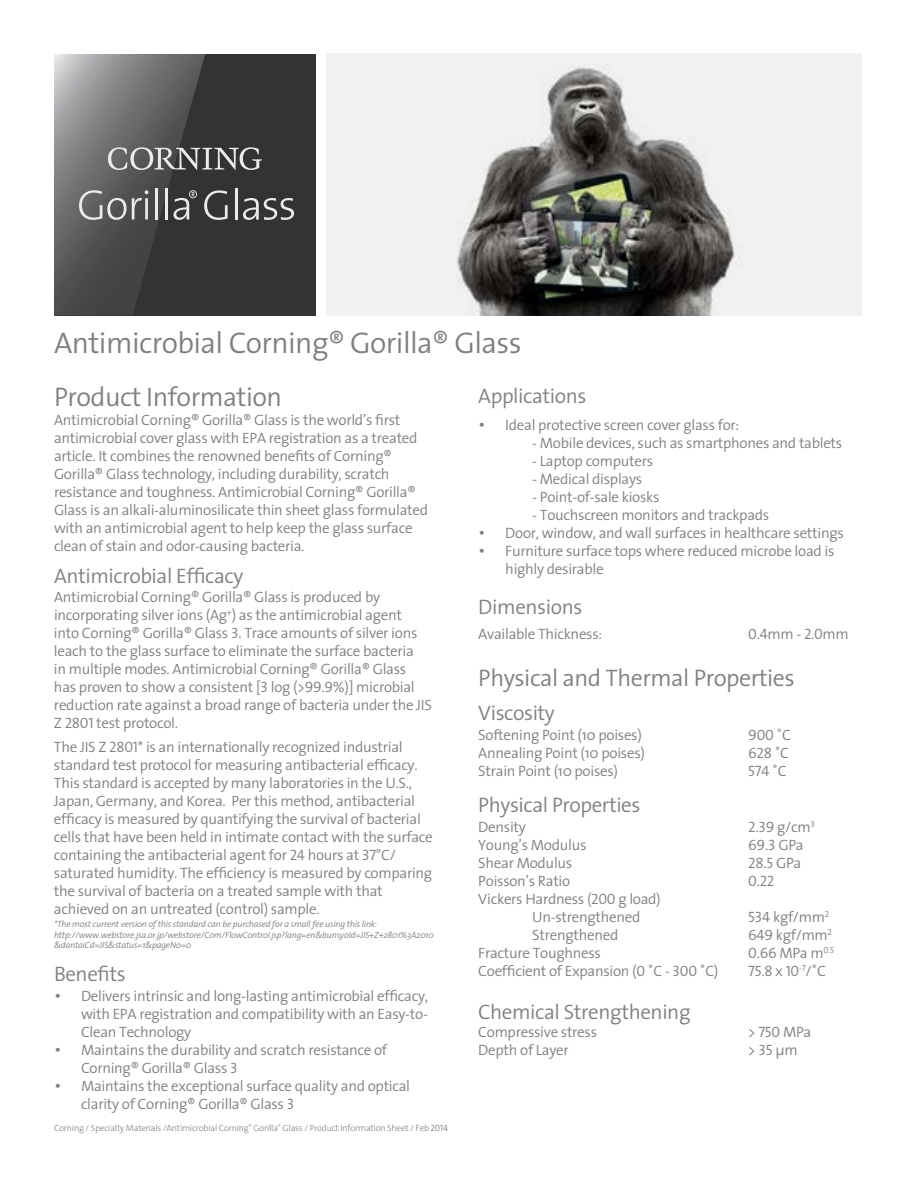
<style>
.page{position:relative;width:918px;height:1188px;background:#fff}
.page>*{position:absolute;margin:0;border:0;box-sizing:border-box;transform-origin:0 0}
.t1{font:300 30px "The Sans";letter-spacing:-.02em;color:#807f83}
.t2{font:300 27px "The Sans";letter-spacing:-.02em;color:#807f83}
.t3{font:300 24px "The Sans";letter-spacing:-.02em;color:#807f83}
.t4{font:300 21px "The Sans";letter-spacing:-.02em;color:#807f83}
.t5{font:300 15px/18px "The Sans";letter-spacing:-.02em;color:#807f83}
.t6{font:15px "The Sans Semi Light Caps";letter-spacing:-.02em;color:#807f83}
.t7{font:italic 300 9px/10.8px "The Sans";letter-spacing:-.02em;color:#807f83}
.t8{font:300 9px "The Sans";letter-spacing:-.02em;color:#807f83}
.s1{font-family:"The Sans Semi Light Caps";font-weight:400}
.s2{font-size:18px}
.s3{font-family:"The Sans";font-weight:300}
</style>
<div class="page">
<div style="left:54px;top:54px;width:261px;height:261px;background:#333"></div>
<svg style="left:54px;top:54px;width:240px;height:261px"></svg>
<img style="left:327px;top:54px;width:534px;height:261px">
<h1 class="t1" style="left:54px;top:324px;width:469px">Antimicrobial Corning® Gorilla® Glass</h1>
<h2 class="t2" style="left:54px;top:379px;width:230px">Product Information</h2>
<p class="t5" style="left:54px;top:411px;width:376px">Antimicrobial Corning® Gorilla® Glass is the world’s first antimicrobial cover glass with EPA registration as a treated article. It combines the renowned benefits of Corning® Gorilla® Glass technology, including durability, scratch resistance and toughness. Antimicrobial Corning® Gorilla® Glass is an alkali-aluminosilicate thin sheet glass formulated with an antimicrobial agent to help keep the glass surface clean of stain and odor-causing bacteria.</p>
<h3 class="t4" style="left:54px;top:562px;width:191px">Antimicrobial Efficacy</h3>
<p class="t5" style="left:54px;top:588px;width:380px">Antimicrobial Corning® Gorilla® Glass is produced by incorporating silver ions (Ag<sup>+</sup>) as the antimicrobial agent<br>into Corning® Gorilla® Glass <span class="s1">3</span>. Trace amounts of silver ions leach to the glass surface to eliminate the surface bacteria<br>in multiple modes. Antimicrobial Corning® Gorilla® Glass has proven to show a consistent [<span class="s1">3</span> log (&gt;<span class="s1">99.9</span>%)] microbial reduction rate against a broad range of bacteria under the JIS Z <span class="s1">2801</span> test protocol.</p>
<p class="t5" style="left:54px;top:738px;width:380px">The JIS Z <span class="s1">2801</span>* is an internationally recognized industrial standard test protocol for measuring antibacterial efficacy.<br>This standard is accepted by many laboratories in the U.S., Japan, Germany, and Korea. Per this method, antibacterial efficacy is measured by quantifying the survival of bacterial cells that have been held in intimate contact with the surface containing the antibacterial agent for <span class="s1">24</span> hours at <span class="s1">37</span>°C/ saturated humidity. The efficiency is measured by comparing the survival of bacteria on a treated sample with that achieved on an untreated (control) sample.</p>
<h3 class="t4" style="left:478px;top:383px;width:110px">Applications</h3>
<p class="t5" style="left:478px;top:416px;width:262px"><span class="s2">•</span> Ideal protective screen cover glass for:</p>
<p class="t5" style="left:532px;top:434px;width:312px">- Mobile devices, such as smartphones and tablets</p>
<p class="t5" style="left:532px;top:452px;width:122px">- Laptop computers</p>
<p class="t5" style="left:532px;top:470px;width:111px">- Medical displays</p>
<p class="t5" style="left:532px;top:488px;width:129px">- Point-of-sale kiosks</p>
<p class="t5" style="left:532px;top:506px;width:239px">- Touchscreen monitors and trackpads</p>
<p class="t5" style="left:478px;top:524px;width:367px"><span class="s2">•</span> Door, window, and wall surfaces in healthcare settings</p>
<p class="t5" style="left:505px;top:542px;width:331px;text-indent:-27px"><span class="s2">•</span> Furniture surface tops where reduced microbe load is highly desirable</p>
<h3 class="t4" style="left:478px;top:593px;width:106px">Dimensions</h3>
<p class="t5" style="left:478px;top:625px;width:125px">Available Thickness:</p>
<p class="t6" style="left:748px;top:624px;width:102px">0.4<span class="s3">mm -</span> 2.0<span class="s3">mm</span></p>
<h3 class="t3" style="left:478px;top:662px;width:318px">Physical and Thermal Properties</h3>
<h3 class="t4" style="left:478px;top:700px;width:78px">Viscosity</h3>
<p class="t5" style="left:478px;top:726px;width:165px">Softening Point (10 poises)</p>
<p class="t6" style="left:748px;top:725px;width:44px">900 <span class="s3">˚C</span></p>
<p class="t5" style="left:478px;top:744px;width:168px">Annealing Point (10 poises)</p>
<p class="t6" style="left:748px;top:743px;width:42px">628 <span class="s3">˚C</span></p>
<p class="t5" style="left:478px;top:762px;width:141px">Strain Point (10 poises)</p>
<p class="t6" style="left:748px;top:761px;width:40px">574 <span class="s3">˚C</span></p>
<h3 class="t4" style="left:478px;top:791px;width:164px">Physical Properties</h3>
<p class="t5" style="left:478px;top:818px;width:49px">Density</p>
<p class="t6" style="left:748px;top:817px;width:68px">2.39 <span class="s3">g/cm</span><sup>3</sup></p>
<p class="t5" style="left:478px;top:836px;width:110px">Young’s Modulus</p>
<p class="t6" style="left:748px;top:835px;width:57px">69.3 <span class="s3">GPa</span></p>
<p class="t5" style="left:478px;top:854px;width:96px">Shear Modulus</p>
<p class="t6" style="left:748px;top:853px;width:55px">28.5 <span class="s3">GPa</span></p>
<p class="t5" style="left:478px;top:872px;width:93px">Poisson’s Ratio</p>
<p class="t6" style="left:748px;top:871px;width:28px">0.22</p>
<p class="t5" style="left:532px;top:890px;width:130px;text-indent:-54px">Vickers Hardness (<span class="s1">200</span> g load)<br>Un-strengthened</p>
<p class="t5" style="left:748px;top:908px;width:82px"><span class="s1">534</span> kgf/mm<sup>2</sup></p>
<p class="t7" style="left:54px;top:919px;width:381px">*The most current version of this standard can be purchased for a small fee using this link: http://www.webstore.jsa.or.jp/webstore/Com/FlowControl.jsp?lang=en&amp;bunsyoId=JIS+Z+2801%3A2010 &amp;dantaiCd=JIS&amp;status=1&amp;pageNo=0</p>
<p class="t5" style="left:532px;top:926px;width:88px">Strengthened</p>
<p class="t5" style="left:748px;top:926px;width:85px"><span class="s1">649</span> kgf/mm<sup>2</sup></p>
<p class="t5" style="left:478px;top:944px;width:124px">Fracture Toughness</p>
<p class="t6" style="left:748px;top:943px;width:87px">0.66 <span class="s3">MPa m</span><sup>0.5</sup></p>
<p class="t5" style="left:478px;top:962px;width:242px">Coefficient of Expansion (<span class="s1">0</span> ˚C - <span class="s1">300</span> ˚C)</p>
<p class="t6" style="left:748px;top:961px;width:79px">75.8 <span class="s3">x</span> 10<sup>-7</sup><span class="s3">/˚C</span></p>
<h3 class="t4" style="left:478px;top:998px;width:214px">Chemical Strengthening</h3>
<p class="t5" style="left:478px;top:1023px;width:120px">Compressive stress</p>
<p class="t5" style="left:748px;top:1023px;width:65px">&gt; <span class="s1">750</span> MPa</p>
<p class="t5" style="left:478px;top:1041px;width:92px">Depth of Layer</p>
<p class="t5" style="left:748px;top:1041px;width:51px">&gt; <span class="s1">35</span> µm</p>
<h3 class="t4" style="left:54px;top:960px;width:73px">Benefits</h3>
<p class="t5" style="left:81px;top:987px;width:349px;text-align:justify;text-indent:-27px"><span class="s2">•</span> Delivers intrinsic and long-lasting antimicrobial efficacy, with EPA registration and compatibility with an Easy-to-Clean Technology</p>
<p class="t5" style="left:81px;top:1041px;width:308px;text-indent:-27px"><span class="s2">•</span> Maintains the durability and scratch resistance of<br>Corning® Gorilla® Glass <span class="s1">3</span></p>
<p class="t5" style="left:81px;top:1077px;width:331px;text-indent:-27px"><span class="s2">•</span> Maintains the exceptional surface quality and optical clarity of Corning® Gorilla® Glass <span class="s1">3</span></p>
<p class="t8" style="left:54px;top:1122px;width:395px">Corning / Specialty Materials /Antimicrobial Corning<sup>®</sup> Gorilla<sup>®</sup> Glass / Product Information Sheet / Feb <span class="s1">2014</span></p>
</div>
